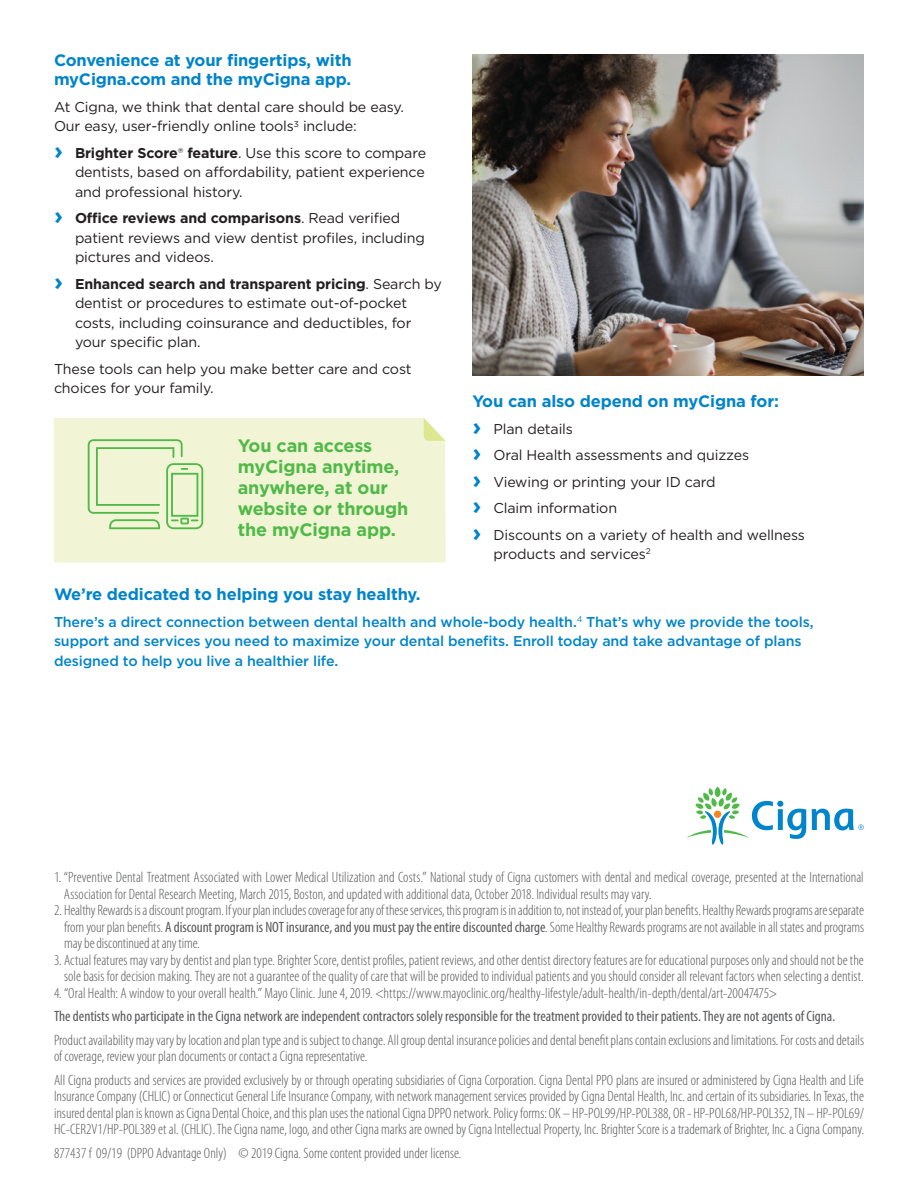
<style>
.page{position:relative;width:918px;height:1188px;background:#fff}
.page>*{position:absolute;margin:0;border:0;box-sizing:border-box;transform-origin:0 0}
.Bullet_copy_book_9_5{font:700 18px/21px "Gotham";letter-spacing:-.01em;color:#51b948}
.Subhead_body_bold_11{font:700 16.5px/19.5px "Gotham";letter-spacing:-.01em;color:#0084ca}
.Legal_copy_Cat__80{font:300 condensed 15px/16.5px "Myriad Pro";color:#57585a}
.Footnotes_80__black{font:300 condensed 15px/16.5px "Myriad Pro";color:#57585a}
.Legal_copy_Cat__80-2{font:condensed 15px "Myriad Pro";color:#57585a}
.Bullet_copy_book_9_5-2{font:14.25px/19.5px "Gotham";letter-spacing:-.01em;color:#231f20}
.Body_copy__book_9_5{font:500 14.25px/19.5px "Gotham";letter-spacing:-.01em;color:#0084ca}
.Body_copy__book_9_5-2{font:14.25px/19.5px "Gotham";letter-spacing:-.01em;color:#231f20}
.s1{font-weight:700;font-size:24px;color:#0084ca}
.s2{font-weight:700}
.s3{font-weight:400}
</style>
<div class="page">
<svg style="left:687px;top:787px;width:177px;height:58px"></svg>
<div style="left:54px;top:418px;width:392px;height:144px;background:#f1f5d5"></div>
<svg style="left:424px;top:418px;width:21px;height:23px"></svg>
<svg style="left:88px;top:439px;width:115px;height:90px;background:#d7ebbe"></svg>
<img style="left:472px;top:54px;width:392px;height:322px">
<p class="Subhead_body_bold_11" style="left:54px;top:50px;width:299px">Convenience at your fingertips, with myCigna.com and the myCigna app.</p>
<p class="Body_copy__book_9_5-2" style="left:54px;top:97px;width:352px">At Cigna, we think that dental care should be easy.<br>Our easy, user-friendly online tools<sup>3</sup> include:</p>
<p class="Bullet_copy_book_9_5-2" style="left:75px;top:143px;width:353px;text-align:justify;text-indent:-21px"><span class="s1">›</span> <span class="s2">Brighter Score</span>® <span class="s2">feature</span>. Use this score to compare dentists, based on affordability, patient experience and professional history.</p>
<p class="Bullet_copy_book_9_5-2" style="left:75px;top:208px;width:351px;text-indent:-21px"><span class="s1">›</span> <span class="s2">Office reviews and comparisons</span>. Read verified patient reviews and view dentist profiles, including pictures and videos.</p>
<p class="Bullet_copy_book_9_5-2" style="left:75px;top:274px;width:368px;text-indent:-21px"><span class="s1">›</span> <span class="s2">Enhanced search and transparent pricing</span>. Search by dentist or procedures to estimate out-of-pocket costs, including coinsurance and deductibles, for your specific plan.</p>
<p class="Body_copy__book_9_5-2" style="left:54px;top:359px;width:359px">These tools can help you make better care and cost choices for your family.</p>
<p class="Bullet_copy_book_9_5" style="left:238px;top:435px;width:172px">You can access myCigna anytime, anywhere, at our website or through the myCigna app.</p>
<p class="Subhead_body_bold_11" style="left:472px;top:391px;width:308px">You can also depend on myCigna for:</p>
<p class="Bullet_copy_book_9_5-2" style="left:472px;top:418px;width:102px"><span class="s1">›</span> Plan details</p>
<p class="Bullet_copy_book_9_5-2" style="left:472px;top:445px;width:278px"><span class="s1">›</span> Oral Health assessments and quizzes</p>
<p class="Bullet_copy_book_9_5-2" style="left:472px;top:471px;width:245px"><span class="s1">›</span> Viewing or printing your ID card</p>
<p class="Bullet_copy_book_9_5-2" style="left:472px;top:498px;width:146px"><span class="s1">›</span> Claim information</p>
<p class="Bullet_copy_book_9_5-2" style="left:494px;top:525px;width:313px;text-indent:-21px"><span class="s1">›</span> Discounts on a variety of health and wellness products and services<sup>2</sup></p>
<p class="Subhead_body_bold_11" style="left:54px;top:584px;width:368px">We’re dedicated to helping you stay healthy.</p>
<p class="Body_copy__book_9_5" style="left:54px;top:612px;width:761px">There’s a direct connection between dental health and whole-body health.<sup>4</sup> That’s why we provide the tools, support and services you need to maximize your dental benefits. Enroll today and take advantage of plans designed to help you live a healthier life.</p>
<p class="Footnotes_80__black" style="left:64px;top:869px;width:802px;text-indent:-10px">1. “Preventive Dental Treatment Associated with Lower Medical Utilization and Costs.” National study of Cigna customers with dental and medical coverage, presented at the International<br>Association for Dental Research Meeting, March 2015, Boston, and updated with additional data, October 2018. Individual results may vary.</p>
<p class="Footnotes_80__black" style="left:64px;top:902px;width:801px;text-align:justify;text-indent:-10px">2. Healthy Rewards is a discount program. If your plan includes coverage for any of these services, this program is in addition to, not instead of, your plan benefits. Healthy Rewards programs are separate from your plan benefits. <span class="s3">A discount program is NOT insurance, and you must pay the entire discounted charge</span>. Some Healthy Rewards programs are not available in all states and programs may be discontinued at any time.</p>
<p class="Footnotes_80__black" style="left:54px;top:952px;width:811px;text-align:right">3. Actual features may vary by dentist and plan type. Brighter Score, dentist profiles, patient reviews, and other dentist directory features are for educational purposes only and should not be the sole basis for decision making. They are not a guarantee of the quality of care that will be provided to individual patients and you should consider all relevant factors when selecting a dentist.</p>
<p class="Legal_copy_Cat__80" style="left:54px;top:985px;width:725px">4. “Oral Health: A window to your overall health.” Mayo Clinic. June 4, 2019. &lt;https://www.mayoclinic.org/healthy-lifestyle/adult-health/in-depth/dental/art-20047475&gt;</p>
<p class="Legal_copy_Cat__80-2" style="left:54px;top:1007px;width:783px">The dentists who participate in the Cigna network are independent contractors solely responsible for the treatment provided to their patients. They are not agents of Cigna.</p>
<p class="Legal_copy_Cat__80" style="left:54px;top:1032px;width:812px">Product availability may vary by location and plan type and is subject to change. All group dental insurance policies and dental benefit plans contain exclusions and limitations. For costs and details of coverage, review your plan documents or contact a Cigna representative.</p>
<p class="Legal_copy_Cat__80" style="left:54px;top:1072px;width:812px;text-align:justify">All Cigna products and services are provided exclusively by or through operating subsidiaries of Cigna Corporation. Cigna Dental PPO plans are insured or administered by Cigna Health and Life Insurance Company (CHLIC) or Connecticut General Life Insurance Company, with network management services provided by Cigna Dental Health, Inc. and certain of its subsidiaries. In Texas, the insured dental plan is known as Cigna Dental Choice, and this plan uses the national Cigna DPPO network. Policy forms: OK – HP-POL99/HP-POL388, OR - HP-POL68/HP-POL352, TN – HP-POL69/ HC-CER2V1/HP-POL389 et al. (CHLIC). The Cigna name, logo, and other Cigna marks are owned by Cigna Intellectual Property, Inc. Brighter Score is a trademark of Brighter, Inc. a Cigna Company.</p>
<p class="Legal_copy_Cat__80" style="left:54px;top:1145px;width:409px">877437 f 09/19 (DPPO Advantage Only) © 2019 Cigna. Some content provided under license.</p>
</div>
